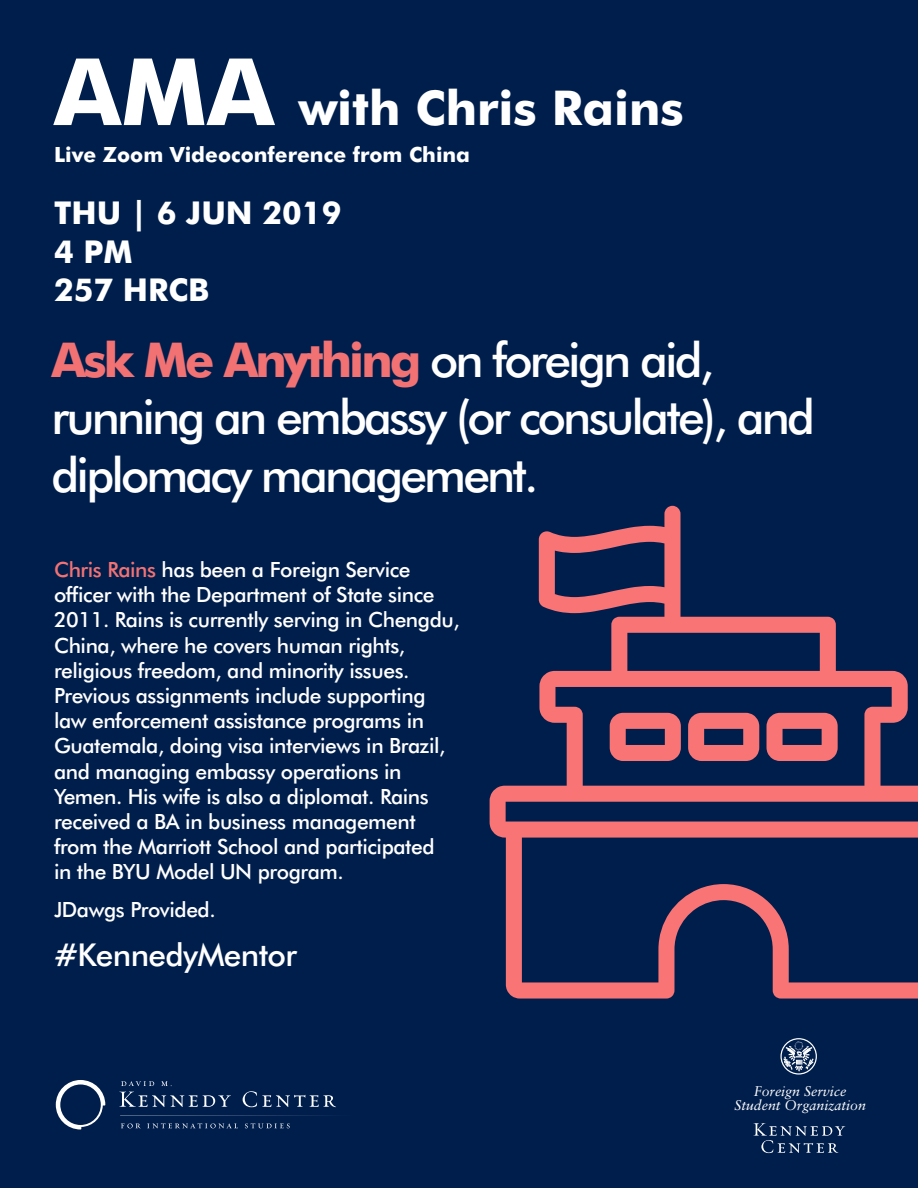
<style>
.page{position:relative;width:918px;height:1188px;background:#001e4c}
.page>*{position:absolute;margin:0;border:0;box-sizing:border-box;transform-origin:0 0}
.t1{font:500 48px/57.6px "Futura BT";letter-spacing:-.06em;color:#fff}
.t2{font:700 48px "Futura BT";color:#fff}
.t3{font:700 31.5px "Futura BT";color:#fff}
.t4{font:500 31.5px "Futura BT";letter-spacing:-.02em;color:#fff}
.t5{font:500 21px/25.2px "Futura BT";letter-spacing:-.02em;color:#fff}
.t6{font:700 21px "Futura BT";color:#fff}
.t7{font:italic 14.1px/14.7px "Sabon";color:#fff;text-align:center}
.s1{font-size:93px}
.s2{font-weight:700;color:#f27274}
.s3{color:#f27274}
</style>
<div class="page">
<svg style="left:56px;top:1080px;width:49px;height:49px"></svg>
<svg style="left:121px;top:1081px;width:33px;height:5px"></svg>
<svg style="left:161px;top:1081px;width:11px;height:5px"></svg>
<svg style="left:119px;top:1092px;width:112px;height:15px"></svg>
<svg style="left:243px;top:1091px;width:93px;height:16px"></svg>
<svg style="left:121px;top:1123px;width:19px;height:5px"></svg>
<svg style="left:147px;top:1123px;width:91px;height:5px"></svg>
<svg style="left:245px;top:1123px;width:45px;height:5px"></svg>
<svg style="left:120px;top:1115px;width:206px;height:1px"></svg>
<svg style="left:754px;top:1123px;width:91px;height:30px"></svg>
<div style="left:780px;top:1038px;width:37px;height:37px;border:1px solid #fff;border-radius:50%"></div>
<svg style="left:490px;top:506px;width:428px;height:493px"></svg>
<svg style="left:767px;top:713px;width:71px;height:48px"></svg>
<svg style="left:688px;top:713px;width:71px;height:48px"></svg>
<svg style="left:610px;top:713px;width:71px;height:48px"></svg>
<svg style="left:782px;top:1042px;width:33px;height:29px"></svg>
<p class="t2" style="left:54px;top:79px;width:631px"><span class="s1">AMA</span> with Chris Rains</p>
<p class="t6" style="left:54px;top:142px;width:418px">Live Zoom Videoconference from China</p>
<p class="t3" style="left:54px;top:194px;width:289px">THU | 6 JUN 2019</p>
<p class="t3" style="left:54px;top:233px;width:80px">4 PM</p>
<p class="t3" style="left:54px;top:271px;width:157px">257 HRCB</p>
<p class="t1" style="left:52px;top:331px;width:765px"><span class="s2">Ask Me Anything</span> on foreign aid, running an embassy (or consulate), and diplomacy management.</p>
<p class="t5" style="left:54px;top:557px;width:407px"><span class="s3">Chris Rains</span> has been a Foreign Service officer with the Department of State since 2011. Rains is currently serving in Chengdu, China, where he covers human rights, religious freedom, and minority issues.<br>Previous assignments include supporting law enforcement assistance programs in Guatemala, doing visa interviews in Brazil, and managing embassy operations in Yemen. His wife is also a diplomat. Rains received a BA in business management from the Marriott School and participated<br>in the BYU Model UN program.</p>
<p class="t5" style="left:54px;top:896px;width:163px">JDawgs Provided.</p>
<p class="t4" style="left:54px;top:936px;width:245px">#KennedyMentor</p>
<p class="t7" style="left:734px;top:1083px;width:133px">Foreign Service<br>Student Organization</p>
</div>
